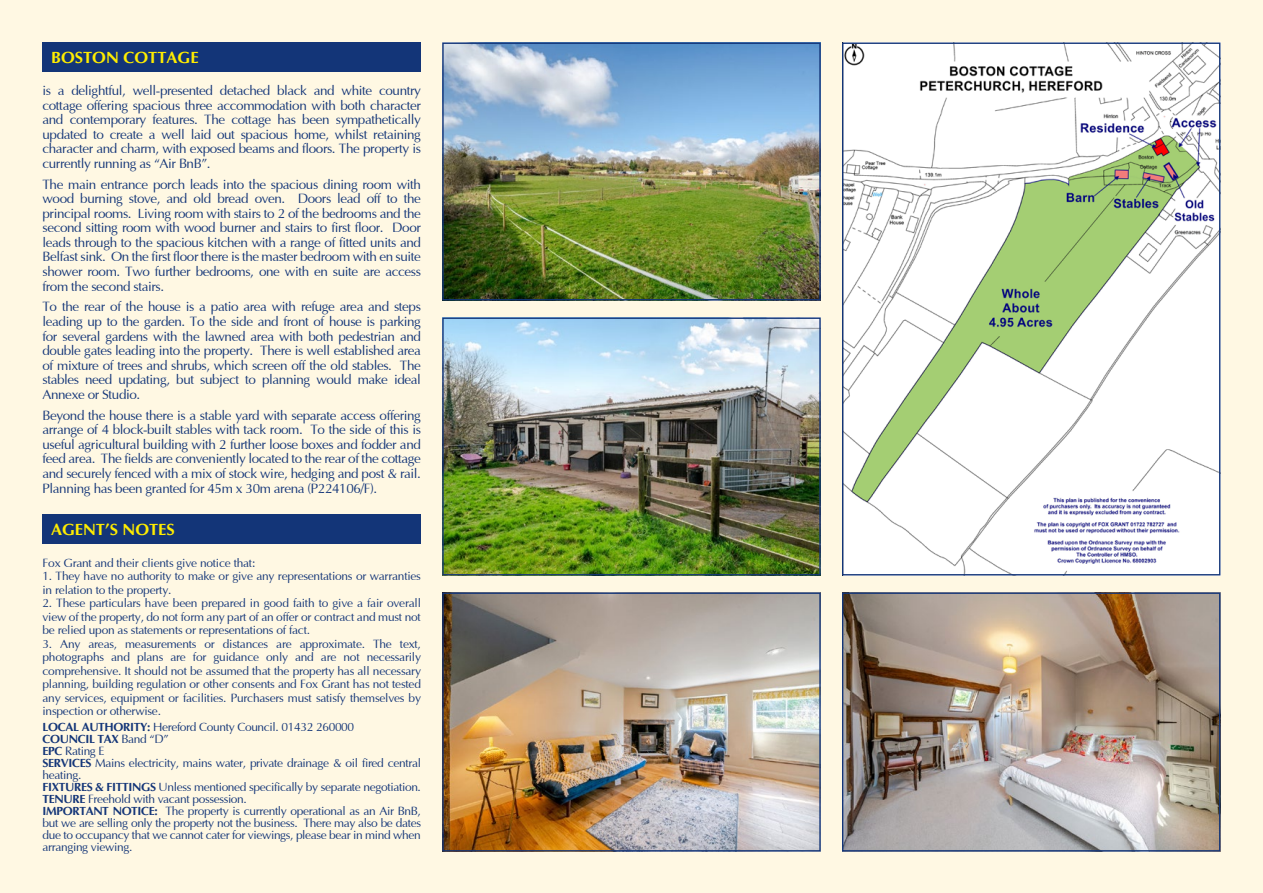
<style>
.page{position:relative;width:1263px;height:893px;background:#fff8e3}
.page>*{position:absolute;margin:0;border:0;box-sizing:border-box;transform-origin:0 0}
.t1{font:700 16.5px "Optima";color:#ffed00}
.t2{font:13.5px/14.5px "Optima";letter-spacing:-.03em;color:#133578;text-align:justify}
.t3{font:12px/12px "Optima";letter-spacing:-.03em;color:#133578}
.s1{font-weight:700}
</style>
<div class="page">
<div style="left:43px;top:514px;width:378px;height:30px;background:#133578"></div>
<img style="left:844px;top:45px;width:374px;height:528px">
<img style="left:844px;top:594px;width:374px;height:255px">
<div style="left:842px;top:592px;width:378px;height:259px;border:1px solid #133578"></div>
<img style="left:444px;top:594px;width:375px;height:255px">
<div style="left:442px;top:592px;width:379px;height:259px;border:1px solid #133578"></div>
<img style="left:444px;top:319px;width:375px;height:254px">
<div style="left:442px;top:317px;width:379px;height:258px;border:1px solid #133578"></div>
<img style="left:444px;top:45px;width:375px;height:253px">
<div style="left:442px;top:43px;width:379px;height:257px;border:1px solid #133578"></div>
<div style="left:43px;top:43px;width:378px;height:29px;background:#133578"></div>
<p class="t1" style="left:51px;top:49px;width:149px">BOSTON COTTAGE</p>
<p class="t2" style="left:43px;top:84px;width:380px">is a delightful, well-presented detached black and white country cottage offering spacious three accommodation with both character and contemporary features. The cottage has been sympathetically updated to create a well laid out spacious home, whilst retaining character and charm, with exposed beams and floors. The property is currently running as “Air BnB”.</p>
<p class="t2" style="left:43px;top:177px;width:380px">The main entrance porch leads into the spacious dining room with wood burning stove, and old bread oven. Doors lead off to the principal rooms. Living room with stairs to 2 of the bedrooms and the second sitting room with wood burner and stairs to first floor. Door leads through to the spacious kitchen with a range of fitted units and Belfast sink. On the first floor there is the master bedroom with en suite shower room. Two further bedrooms, one with en suite are access from the second stairs.</p>
<p class="t2" style="left:43px;top:300px;width:380px">To the rear of the house is a patio area with refuge area and steps leading up to the garden. To the side and front of house is parking for several gardens with the lawned area with both pedestrian and double gates leading into the property. There is well established area of mixture of trees and shrubs, which screen off the old stables. The stables need updating, but subject to planning would make ideal Annexe or Studio.</p>
<p class="t2" style="left:43px;top:408px;width:380px">Beyond the house there is a stable yard with separate access offering arrange of 4 block-built stables with tack room. To the side of this is useful agricultural building with 2 further loose boxes and fodder and feed area. The fields are conveniently located to the rear of the cottage and securely fenced with a mix of stock wire, hedging and post &amp; rail.<br>Planning has been granted for 45m x 30m arena (P224106/F).</p>
<p class="t1" style="left:51px;top:521px;width:125px">AGENT’S NOTES</p>
<p class="t3" style="left:43px;top:557px;width:214px">Fox Grant and their clients give notice that:</p>
<p class="t3" style="left:43px;top:570px;width:380px;line-height:13.5px">1. They have no authority to make or give any representations or warranties in relation to the property.</p>
<p class="t3" style="left:43px;top:597px;width:380px;line-height:13.5px;text-align:justify">2. These particulars have been prepared in good faith to give a fair overall view of the property, do not form any part of an offer or contract and must not be relied upon as statements or representations of fact.</p>
<p class="t3" style="left:43px;top:637px;width:380px;line-height:13.5px;text-align:justify">3. Any areas, measurements or distances are approximate. The text, photographs and plans are for guidance only and are not necessarily comprehensive. It should not be assumed that the property has all necessary planning, building regulation or other consents and Fox Grant has not tested any services, equipment or facilities. Purchasers must satisfy themselves by inspection or otherwise.</p>
<p class="t3" style="left:43px;top:722px;width:380px"><span class="s1">LOCAL AUTHORITY:</span> Hereford County Council. 01432 260000<br><span class="s1">COUNCIL TAX</span> Band “D”<br><span class="s1">EPC</span> Rating E<br><span class="s1">SERVICES</span> Mains electricity, mains water, private drainage &amp; oil fired central heating.<br><span class="s1">FIXTURES &amp; FITTINGS</span> Unless mentioned specifically by separate negotiation.<br><span class="s1">TENURE</span> Freehold with vacant possession.<br><span class="s1">IMPORTANT NOTICE:</span> The property is currently operational as an Air BnB, but we are selling only the property not the business. There may also be dates due to occupancy that we cannot cater for viewings, please bear in mind when arranging viewing.</p>
</div>
